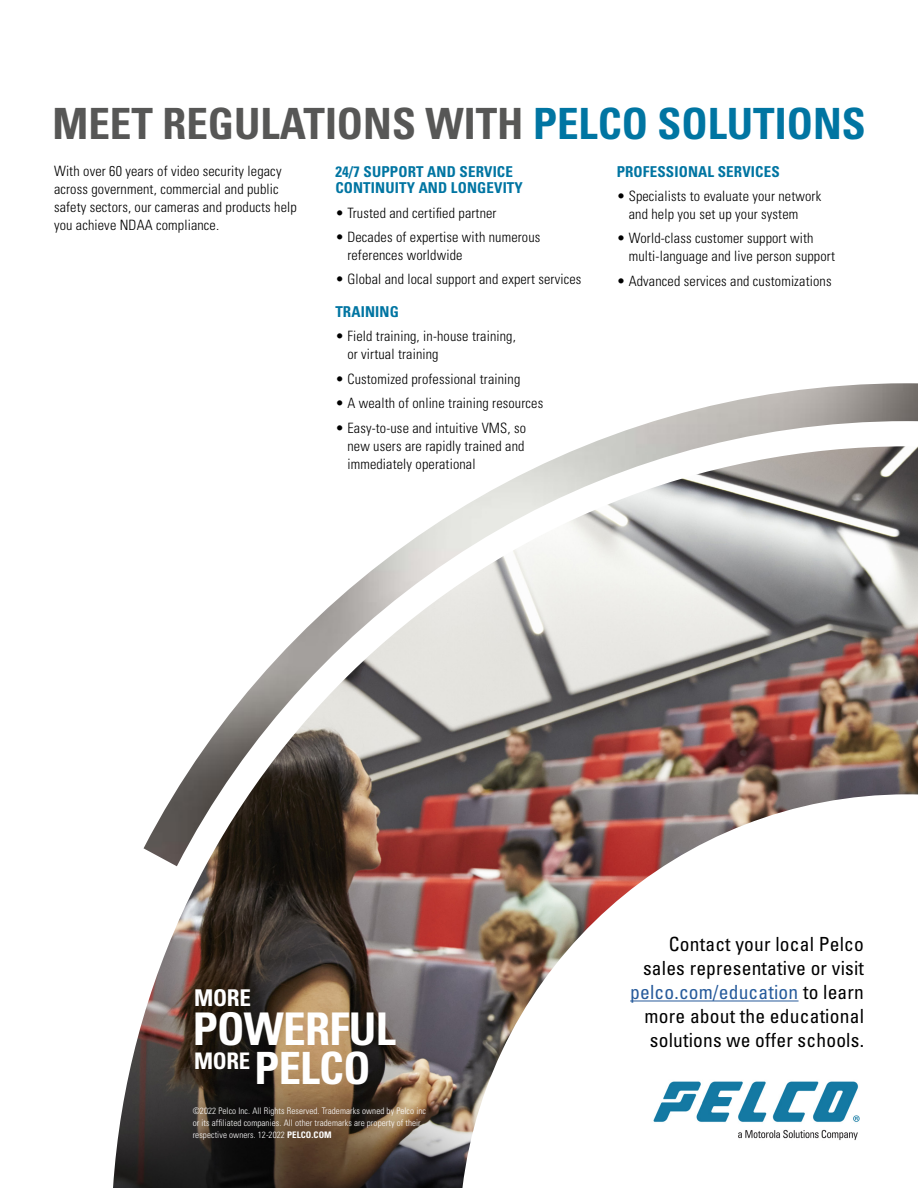
<style>
.page{position:relative;width:918px;height:1188px;background:#fff}
.page>*{position:absolute;margin:0;border:0;box-sizing:border-box;transform-origin:0 0}
.t1{font:700 condensed 45px "Univers LT Std";letter-spacing:-.015em;color:#fff}
.t2{font:700 condensed 44.55px "Univers LT Std";letter-spacing:-.015em;color:#fff}
.t3{font:700 condensed 43.05px "Univers LT Std";color:#575756}
.t4{font:700 condensed 23.1px "Univers LT Std";color:#fff}
.t5{font:condensed 19.5px/24px "Univers LT Std";letter-spacing:.01em;color:#000;text-align:right}
.t6{font:700 condensed 15px/16.5px "Univers LT Std";letter-spacing:.01em;color:#0075a2}
.t7{font:300 condensed 14.25px/18px "Univers LT Std";letter-spacing:.01em;color:#000}
.t8{font:300 condensed 9px/12px "Univers LT Std";letter-spacing:.01em;color:#fff}
.s1{color:#0075a2}
.s2{font-weight:700}
.s3{color:#275b9b}
</style>
<div class="page">
<img style="left:113px;top:847px;width:686px;height:341px">
<img style="left:144px;top:383px;width:774px;height:483px">
<hr style="left:630px;top:1001px;width:169px;height:1px;background:#275b9b">
<img style="left:649px;top:1077px;width:211px;height:67px">
<h3 class="t3" style="left:52px;top:97px;width:815px">MEET REGULATIONS WITH <span class="s1">PELCO SOLUTIONS</span></h3>
<p class="t6" style="left:335px;top:163px;width:189px">24/7 SUPPORT AND SERVICE<br>CONTINUITY AND LONGEVITY</p>
<p class="t7" style="left:335px;top:204px;width:163px">• Trusted and certified partner</p>
<p class="t7" style="left:347px;top:228px;width:195px;text-indent:-12px">• Decades of expertise with numerous references worldwide</p>
<p class="t7" style="left:335px;top:270px;width:248px">• Global and local support and expert services</p>
<p class="t6" style="left:617px;top:163px;width:165px">PROFESSIONAL SERVICES</p>
<p class="t7" style="left:629px;top:187px;width:194px;text-indent:-12px">• Specialists to evaluate your network and help you set up your system</p>
<p class="t7" style="left:629px;top:229px;width:208px;text-indent:-12px">• World-class customer support with multi-language and live person support</p>
<p class="t7" style="left:617px;top:272px;width:216px">• Advanced services and customizations</p>
<p class="t7" style="left:54px;top:162px;width:244px">With over 60 years of video security legacy across government, commercial and public safety sectors, our cameras and products help you achieve NDAA compliance.</p>
<p class="t6" style="left:335px;top:303px;width:65px">TRAINING</p>
<p class="t7" style="left:347px;top:327px;width:170px;text-indent:-12px">• Field training, in-house training, or virtual training</p>
<p class="t7" style="left:335px;top:370px;width:187px">• Customized professional training</p>
<p class="t7" style="left:335px;top:394px;width:209px">• A wealth of online training resources</p>
<p class="t7" style="left:347px;top:419px;width:180px;text-align:justify;text-indent:-12px">• Easy-to-use and intuitive VMS, so new users are rapidly trained and immediately operational</p>
<h3 class="t4" style="left:194px;top:984px;width:58px">MORE</h3>
<h1 class="t1" style="left:193px;top:1001px;width:204px">POWERFUL</h1>
<h2 class="t2" style="left:194px;top:1041px;width:178px"><sup>MORE</sup> PELCO</h2>
<p class="t8" style="left:193px;top:1105px;width:235px">©2022 Pelco Inc. All Rights Reserved. Trademarks owned by Pelco inc or its affiliated companies. All other trademarks are property of their respective owners. 12-2022 <span class="s2">PELCO.COM</span></p>
<h3 class="t5" style="left:630px;top:932px;width:235px">Contact your local Pelco sales representative or visit <span class="s3">pelco.com/education</span> to learn more about the educational solutions we offer schools.</h3>
</div>
